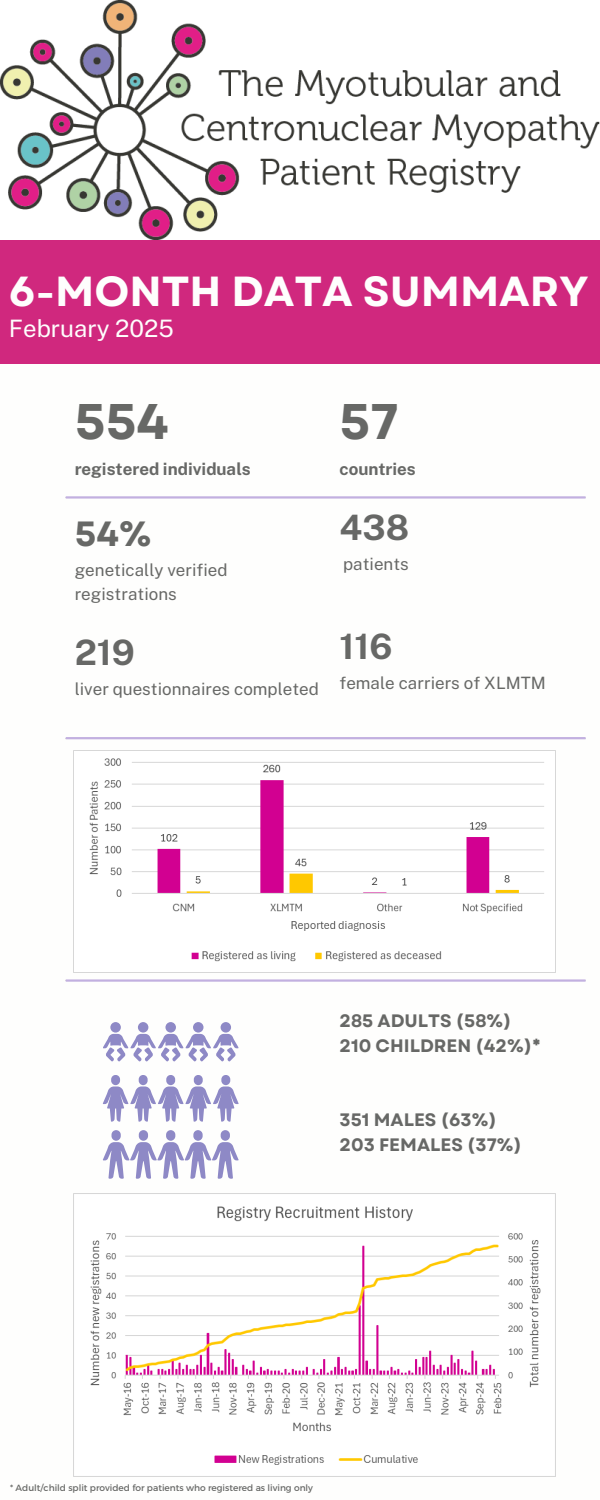
<style>
.page{position:relative;width:600px;height:1500px;background:#fff}
.page>*{position:absolute;margin:0;border:0;box-sizing:border-box;transform-origin:0 0}
.t1{font:700 50px "Garet";color:#676866}
.t2{font:700 42px "Garet";color:#fefefd}
.t3{font:700 35px "Public Sans";color:#676866}
.t4{font:700 35px "Garet";color:#676866}
.t5{font:24px "Public Sans";color:#fefefd}
.t6{font:700 18px "Garet";color:#676866}
.t7{font:17px/23.2px "Public Sans";color:#676866}
.t8{font:700 17px "Public Sans";color:#676866}
.t9{font:9px "Montserrat";color:#676866}
</style>
<div class="page">
<div style="left:0;top:0;width:600px;height:364px;background:#d0287e"></div>
<hr style="left:66px;top:496px;width:520px;height:3px;background:#c2b0e0">
<hr style="left:66px;top:737px;width:520px;height:2px;background:#c2b0e0">
<hr style="left:66px;top:979px;width:520px;height:3px;background:#c2b0e0">
<img style="left:0;top:0;width:600px;height:240px">
<svg style="left:103px;top:1130px;width:136px;height:49px"></svg>
<svg style="left:103px;top:1022px;width:135px;height:39px"></svg>
<svg style="left:103px;top:1075px;width:136px;height:47px"></svg>
<img style="left:73px;top:750px;width:483px;height:222px">
<img style="left:73px;top:1193px;width:483px;height:284px">
<p class="t2" style="left:9px;top:261px;width:581px">6-MONTH DATA SUMMARY</p>
<p class="t5" style="left:9px;top:315px;width:166px">February 2025</p>
<p class="t1" style="left:75px;top:386px;width:96px">554</p>
<p class="t8" style="left:75px;top:459px;width:178px">registered individuals</p>
<h2 class="t4" style="left:75px;top:509px;width:78px">54%</h2>
<p class="t7" style="left:75px;top:559px;width:154px">genetically verified registrations</p>
<p class="t3" style="left:75px;top:632px;width:62px">219</p>
<p class="t7" style="left:75px;top:677px;width:246px">liver questionnaires completed</p>
<p class="t1" style="left:339px;top:386px;width:61px">57</p>
<h1 class="t8" style="left:339px;top:459px;width:78px">countries</h1>
<p class="t3" style="left:339px;top:507px;width:71px">438</p>
<p class="t7" style="left:343px;top:552px;width:67px">patients</p>
<p class="t3" style="left:339px;top:625px;width:55px">116</p>
<p class="t7" style="left:339px;top:671px;width:208px">female carriers of XLMTM</p>
<p class="t6" style="left:339px;top:1008px;width:174px">285 ADULTS (58%)</p>
<p class="t6" style="left:339px;top:1033px;width:203px">210 CHILDREN (42%)*</p>
<p class="t6" style="left:339px;top:1107px;width:159px">351 MALES (63%)</p>
<p class="t6" style="left:339px;top:1132px;width:184px">203 FEMALES (37%)</p>
<p class="t9" style="left:10px;top:1482px;width:304px">* Adult/child split provided for patients who registered as living only</p>
</div>
